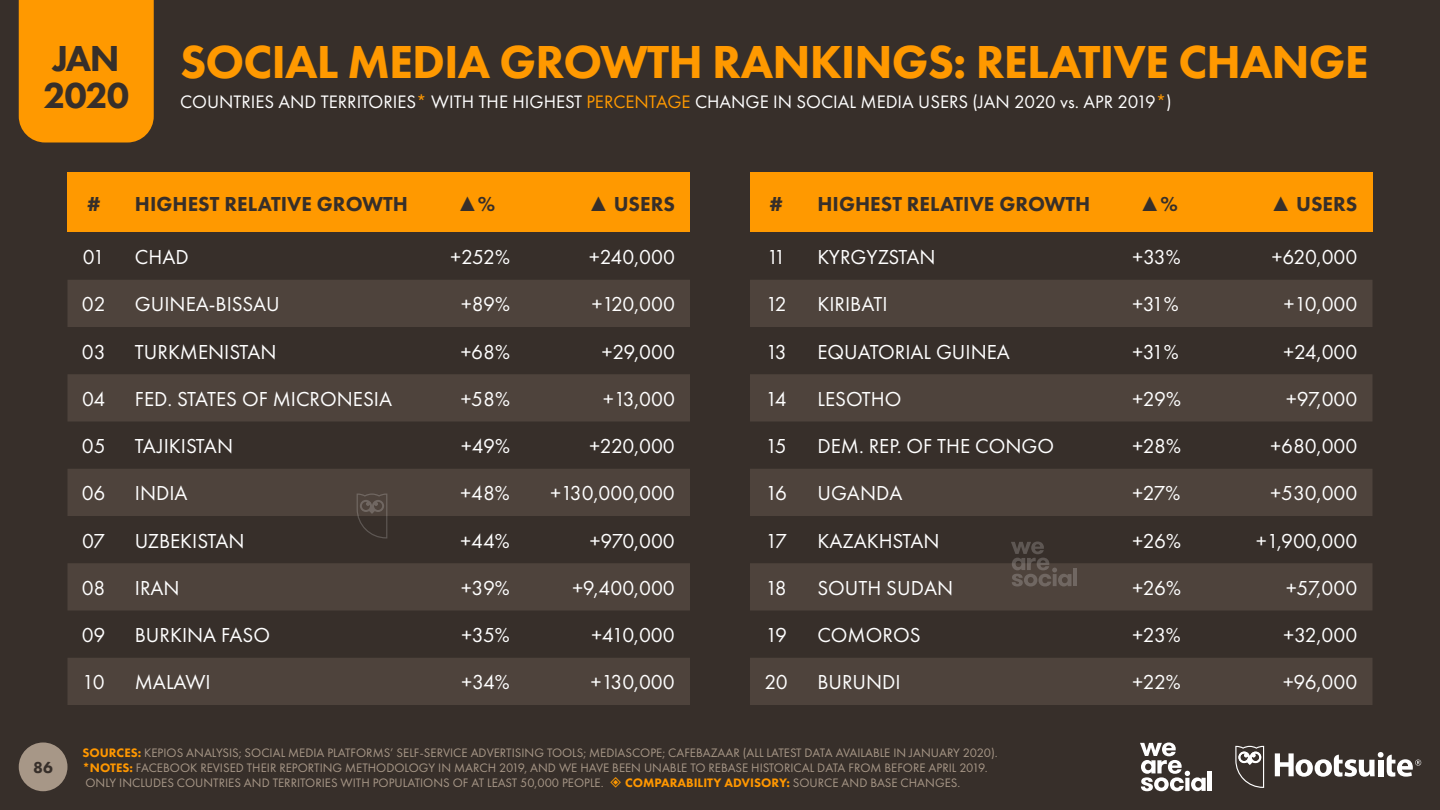
<style>
.page{position:relative;width:1440px;height:810px;background:#372f2a}
.page>*{position:absolute;margin:0;border:0;box-sizing:border-box;transform-origin:0 0}
.t1{font:800 48px "Futura PT";letter-spacing:-.02em;color:#f90}
.t2{font:800 37.5px/37.5px "Futura PT";letter-spacing:-.035em;color:#372f2a}
.t3{font:21px "Futura PT";color:#fff}
.t4{font:800 21px "Futura PT";color:#372f2a}
.t5{font:21px "Century Gothic";color:#372f2a}
.t6{font:18.75px "Futura PT";color:#fff}
.t7{font:800 16.5px "Futura PT";color:#372f2a}
.t8{font:12.75px/15px "Futura PT";color:#a79787}
.t9{font:800 12.75px "Futura PT";color:#ff9700}
.s1{color:#f90}
.s2{font-family:"Futura PT";font-weight:800}
.s3{font-family:"Century Gothic";font-weight:400}
.s4{font-weight:800;color:#ff9700}
.s5{font-weight:400;color:#a79787}
</style>
<div class="page">
<div style="left:19px;top:742px;width:49px;height:49px;background:#a79787;border-radius:50%"></div>
<svg style="left:1275px;top:752px;width:146px;height:25px"></svg>
<svg style="left:1235px;top:746px;width:29px;height:42px"></svg>
<svg style="left:1140px;top:743px;width:66px;height:48px"></svg>
<hr style="left:1208px;top:772px;width:4px;height:19px;background:#fff">
<div style="left:19px;top:0;width:135px;height:142px;background:#f90"></div>
<div style="left:750px;top:172px;width:622px;height:60px;background:#f90"></div>
<div style="left:68px;top:172px;width:622px;height:60px;background:#f90"></div>
<svg style="left:750px;top:280px;width:622px;height:425px;fill:#4e433c"></svg>
<svg style="left:68px;top:280px;width:622px;height:425px;fill:#4e433c"></svg>
<svg style="left:1011px;top:542px;width:61px;height:44px"></svg>
<hr style="left:1073px;top:569px;width:4px;height:17px;background:#706762">
<svg style="left:357px;top:494px;width:30px;height:44px"></svg>
<h2 class="t2" style="left:43px;top:39px;width:87px">JAN<br>2020</h2>
<h1 class="t1" style="left:180px;top:32px;width:1190px">SOCIAL MEDIA GROWTH RANKINGS: RELATIVE CHANGE</h1>
<p class="t6" style="left:180px;top:91px;width:993px">COUNTRIES AND TERRITORIES<span class="s1">*</span> WITH THE HIGHEST <span class="s1">PERCENTAGE</span> CHANGE IN SOCIAL MEDIA USERS (JAN 2020 vs. APR 2019<span class="s1">*</span>)</p>
<p class="t7" style="left:33px;top:757px;width:21px">86</p>
<p class="t4" style="left:87px;top:190px;width:14px">#</p>
<p class="t4" style="left:135px;top:190px;width:274px">HIGHEST RELATIVE GROWTH</p>
<p class="t5" style="left:457px;top:188px;width:40px">▲<span class="s2">%</span></p>
<p class="t4" style="left:588px;top:190px;width:88px"><span class="s3">▲</span> USERS</p>
<p class="t4" style="left:770px;top:190px;width:14px">#</p>
<p class="t4" style="left:817px;top:190px;width:274px">HIGHEST RELATIVE GROWTH</p>
<p class="t5" style="left:1140px;top:188px;width:40px">▲<span class="s2">%</span></p>
<p class="t4" style="left:1271px;top:190px;width:88px"><span class="s3">▲</span> USERS</p>
<p class="t3" style="left:767px;top:245px;width:21px">11</p>
<p class="t3" style="left:818px;top:245px;width:120px">KYRGYZSTAN</p>
<p class="t3" style="left:1133px;top:245px;width:50px">+33%</p>
<p class="t3" style="left:1272px;top:245px;width:87px">+620,000</p>
<p class="t3" style="left:766px;top:292px;width:22px">12</p>
<p class="t3" style="left:817px;top:292px;width:72px">KIRIBATI</p>
<p class="t3" style="left:1132px;top:292px;width:48px">+31%</p>
<p class="t3" style="left:1284px;top:292px;width:75px">+10,000</p>
<p class="t3" style="left:766px;top:339px;width:22px">13</p>
<p class="t3" style="left:817px;top:339px;width:194px">EQUATORIAL GUINEA</p>
<p class="t3" style="left:1132px;top:339px;width:48px">+31%</p>
<p class="t3" style="left:1284px;top:339px;width:75px">+24,000</p>
<p class="t3" style="left:766px;top:386px;width:23px">14</p>
<p class="t3" style="left:817px;top:386px;width:85px">LESOTHO</p>
<p class="t3" style="left:1132px;top:386px;width:50px">+29%</p>
<p class="t3" style="left:1286px;top:386px;width:73px">+97,000</p>
<p class="t3" style="left:766px;top:434px;width:23px">15</p>
<p class="t3" style="left:817px;top:434px;width:238px">DEM. REP. OF THE CONGO</p>
<p class="t3" style="left:1132px;top:434px;width:50px">+28%</p>
<p class="t3" style="left:1271px;top:434px;width:88px">+680,000</p>
<p class="t3" style="left:765px;top:481px;width:23px">16</p>
<p class="t3" style="left:817px;top:481px;width:86px">UGANDA</p>
<p class="t3" style="left:1132px;top:481px;width:49px">+27%</p>
<p class="t3" style="left:1271px;top:481px;width:88px">+530,000</p>
<p class="t3" style="left:765px;top:528px;width:23px">17</p>
<p class="t3" style="left:817px;top:528px;width:124px">KAZAKHSTAN</p>
<p class="t3" style="left:1132px;top:528px;width:50px">+26%</p>
<p class="t3" style="left:1256px;top:528px;width:103px">+1,900,000</p>
<p class="t3" style="left:766px;top:575px;width:23px">18</p>
<p class="t3" style="left:817px;top:575px;width:137px">SOUTH SUDAN</p>
<p class="t3" style="left:1132px;top:575px;width:50px">+26%</p>
<p class="t3" style="left:1286px;top:575px;width:73px">+57,000</p>
<p class="t3" style="left:765px;top:623px;width:23px">19</p>
<p class="t3" style="left:817px;top:623px;width:105px">COMOROS</p>
<p class="t3" style="left:1132px;top:623px;width:50px">+23%</p>
<p class="t3" style="left:1284px;top:623px;width:75px">+32,000</p>
<p class="t3" style="left:765px;top:670px;width:25px">20</p>
<p class="t3" style="left:817px;top:670px;width:85px">BURUNDI</p>
<p class="t3" style="left:1132px;top:670px;width:50px">+22%</p>
<p class="t3" style="left:1283px;top:670px;width:76px">+96,000</p>
<p class="t3" style="left:83px;top:245px;width:23px">01</p>
<p class="t3" style="left:135px;top:245px;width:55px">CHAD</p>
<p class="t3" style="left:451px;top:245px;width:61px">+252%</p>
<p class="t3" style="left:589px;top:245px;width:87px">+240,000</p>
<p class="t3" style="left:82px;top:292px;width:25px">02</p>
<p class="t3" style="left:135px;top:292px;width:146px">GUINEA-BISSAU</p>
<p class="t3" style="left:461px;top:292px;width:50px">+89%</p>
<p class="t3" style="left:592px;top:292px;width:85px">+120,000</p>
<p class="t3" style="left:82px;top:339px;width:25px">03</p>
<p class="t3" style="left:135px;top:339px;width:143px">TURKMENISTAN</p>
<p class="t3" style="left:461px;top:339px;width:51px">+68%</p>
<p class="t3" style="left:602px;top:339px;width:75px">+29,000</p>
<p class="t3" style="left:82px;top:386px;width:25px">04</p>
<p class="t3" style="left:135px;top:386px;width:259px">FED. STATES OF MICRONESIA</p>
<p class="t3" style="left:461px;top:386px;width:51px">+58%</p>
<p class="t3" style="left:603px;top:386px;width:73px">+13,000</p>
<p class="t3" style="left:82px;top:434px;width:25px">05</p>
<p class="t3" style="left:135px;top:434px;width:100px">TAJIKISTAN</p>
<p class="t3" style="left:461px;top:434px;width:50px">+49%</p>
<p class="t3" style="left:589px;top:434px;width:87px">+220,000</p>
<p class="t3" style="left:82px;top:481px;width:25px">06</p>
<p class="t3" style="left:135px;top:481px;width:54px">INDIA</p>
<p class="t3" style="left:461px;top:481px;width:51px">+48%</p>
<p class="t3" style="left:550px;top:481px;width:126px">+130,000,000</p>
<p class="t3" style="left:82px;top:528px;width:24px">07</p>
<p class="t3" style="left:135px;top:528px;width:111px">UZBEKISTAN</p>
<p class="t3" style="left:461px;top:528px;width:51px">+44%</p>
<p class="t3" style="left:590px;top:528px;width:87px">+970,000</p>
<p class="t3" style="left:82px;top:575px;width:25px">08</p>
<p class="t3" style="left:135px;top:575px;width:46px">IRAN</p>
<p class="t3" style="left:461px;top:575px;width:50px">+39%</p>
<p class="t3" style="left:572px;top:575px;width:104px">+9,400,000</p>
<p class="t3" style="left:82px;top:623px;width:25px">09</p>
<p class="t3" style="left:135px;top:623px;width:137px">BURKINA FASO</p>
<p class="t3" style="left:461px;top:623px;width:50px">+35%</p>
<p class="t3" style="left:591px;top:623px;width:85px">+410,000</p>
<p class="t3" style="left:82px;top:670px;width:24px">10</p>
<p class="t3" style="left:135px;top:670px;width:77px">MALAWI</p>
<p class="t3" style="left:462px;top:670px;width:50px">+34%</p>
<p class="t3" style="left:591px;top:670px;width:85px">+130,000</p>
<p class="t8" style="left:82px;top:745px;width:917px"><span class="s4">SOURCES:</span> KEPIOS ANALYSIS; SOCIAL MEDIA PLATFORMS’ SELF-SERVICE ADVERTISING TOOLS; MEDIASCOPE; CAFEBAZAAR (ALL LATEST DATA AVAILABLE IN JANUARY 2020). <span class="s4">*NOTES:</span> FACEBOOK REVISED THEIR REPORTING METHODOLOGY IN MARCH 2019, AND WE HAVE BEEN UNABLE TO REBASE HISTORICAL DATA FROM BEFORE APRIL 2019.<br>ONLY INCLUDES COUNTRIES AND TERRITORIES WITH POPULATIONS OF AT LEAST 50,000 PEOPLE.</p>
<p class="t9" style="left:625px;top:774px;width:337px">COMPARABILITY ADVISORY: <span class="s5">SOURCE AND BASE CHANGES.</span></p>
</div>
